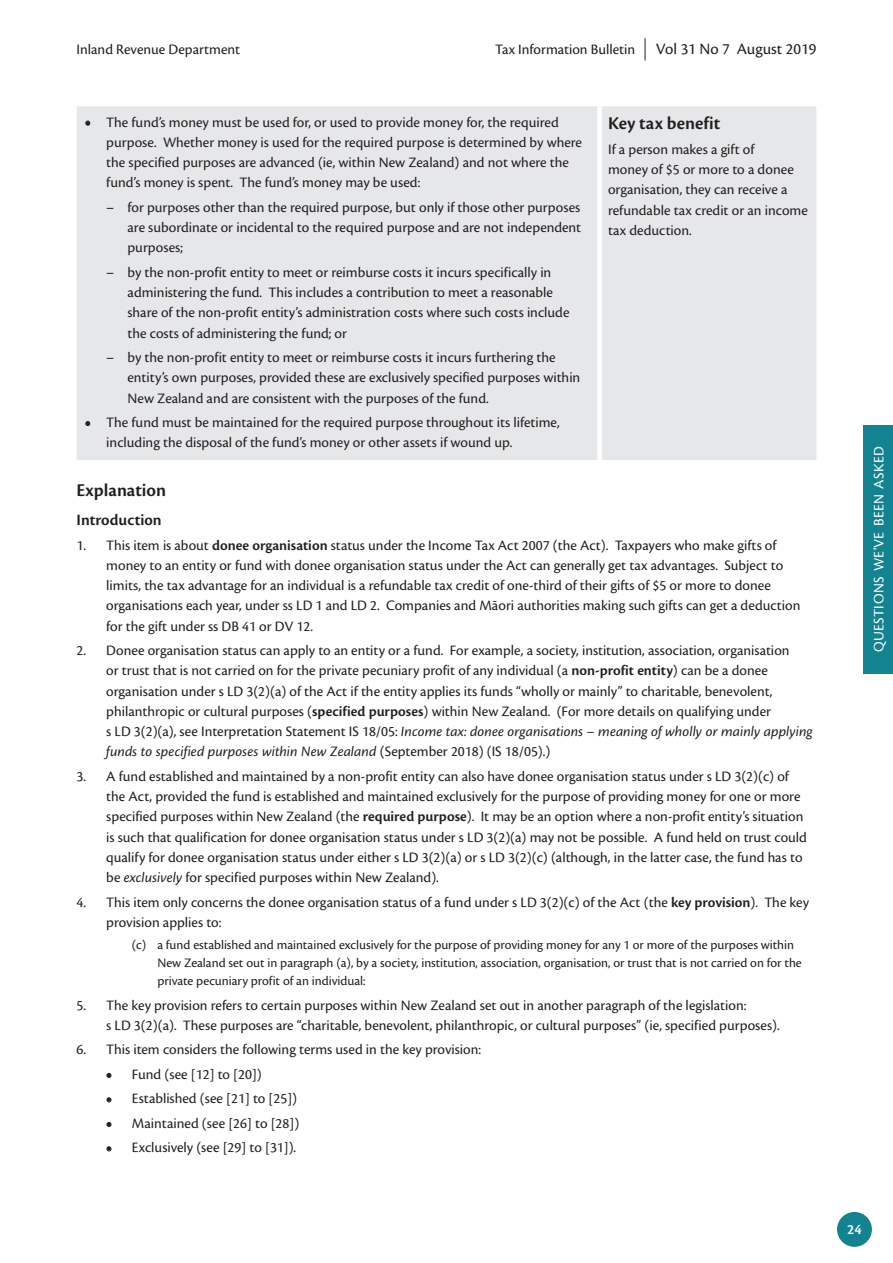
<style>
.page{position:relative;width:893px;height:1263px;background:#fff}
.page>*{position:absolute;margin:0;border:0;box-sizing:border-box;transform-origin:0 0}
.t1{font:600 18.75px "Cronos Pro";color:#231f20}
.t2{font:16.5px "Cronos Pro";color:#231f20}
.t3{font:600 16.5px "Cronos Pro";color:#231f20}
.t4{font:15px/20.2px "Cronos Pro";color:#231f20}
.t5{font:15px "Cronos Pro";letter-spacing:.025em;color:#fff}
.t6{font:600 15px "Cronos Pro";color:#fff}
.t7{font:13.5px/18px "Cronos Pro";color:#231f20}
.s1{font-weight:700}
.s2{font-weight:600}
.s3{font-style:italic}
</style>
<div class="page">
<div style="left:863px;top:425px;width:30px;height:248px;background:#138391"></div>
<div style="left:77px;top:106px;width:739px;height:354px;background:#e6e7e9"></div>
<div style="left:597px;top:106px;width:5px;height:354px;background:#fff"></div>
<svg style="left:85px;top:121px;width:5px;height:4px"></svg>
<svg style="left:85px;top:421px;width:5px;height:5px"></svg>
<svg style="left:107px;top:1073px;width:4px;height:5px"></svg>
<svg style="left:107px;top:1097px;width:4px;height:5px"></svg>
<svg style="left:107px;top:1122px;width:4px;height:5px"></svg>
<svg style="left:107px;top:1146px;width:4px;height:5px"></svg>
<svg style="left:645px;top:38px;width:1px;height:23px"></svg>
<div style="left:837px;top:1212px;width:35px;height:35px;background:#138391;border-radius:50%"></div>
<p class="t4" style="left:77px;top:39px;width:165px">Inland Revenue Department</p>
<p class="t4" style="left:495px;top:39px;width:141px">Tax Information Bulletin</p>
<p class="t2" style="left:656px;top:39px;width:162px">Vol 31 No 7 August 2019</p>
<p class="t4" style="left:106px;top:112px;width:477px;text-indent:-21px"><span class="s1">•</span> The fund’s money must be used for, or used to provide money for, the required purpose. Whether money is used for the required purpose is determined by where the specified purposes are advanced (ie, within New Zealand) and not where the fund’s money is spent. The fund’s money may be used:</p>
<p class="t4" style="left:128px;top:197px;width:455px;text-align:justify;text-indent:-21px">– for purposes other than the required purpose, but only if those other purposes are subordinate or incidental to the required purpose and are not independent purposes;</p>
<p class="t4" style="left:128px;top:262px;width:443px;text-indent:-21px">– by the non-profit entity to meet or reimburse costs it incurs specifically in administering the fund. This includes a contribution to meet a reasonable share of the non-profit entity’s administration costs where such costs include the costs of administering the fund; or</p>
<p class="t4" style="left:128px;top:347px;width:454px;text-indent:-21px">– by the non-profit entity to meet or reimburse costs it incurs furthering the entity’s own purposes, provided these are exclusively specified purposes within<br>New Zealand and are consistent with the purposes of the fund.</p>
<p class="t4" style="left:106px;top:412px;width:455px;text-indent:-21px"><span class="s1">•</span> The fund must be maintained for the required purpose throughout its lifetime, including the disposal of the fund’s money or other assets if wound up.</p>
<p class="t1" style="left:608px;top:113px;width:114px">Key tax benefit</p>
<p class="t4" style="left:608px;top:139px;width:201px">If a person makes a gift of<br>money of $5 or more to a donee organisation, they can receive a refundable tax credit or an income tax deduction.</p>
<p class="t1" style="left:77px;top:480px;width:91px">Explanation</p>
<p class="t3" style="left:77px;top:510px;width:87px">Introduction</p>
<p class="t4" style="left:106px;top:535px;width:696px;text-indent:-30px">1. This item is about <span class="s2">donee organisation</span> status under the Income Tax Act 2007 (the Act). Taxpayers who make gifts of money to an entity or fund with donee organisation status under the Act can generally get tax advantages. Subject to limits, the tax advantage for an individual is a refundable tax credit of one-third of their gifts of $5 or more to donee organisations each year, under ss LD 1 and LD 2. Companies and Māori authorities making such gifts can get a deduction for the gift under ss DB 41 or DV 12.</p>
<p class="t4" style="left:106px;top:640px;width:708px;text-indent:-30px">2. Donee organisation status can apply to an entity or a fund. For example, a society, institution, association, organisation<br>or trust that is not carried on for the private pecuniary profit of any individual (a <span class="s2">non-profit entity</span>) can be a donee organisation under s LD 3(2)(a) of the Act if the entity applies its funds “wholly or mainly” to charitable, benevolent, philanthropic or cultural purposes (<span class="s2">specified purposes</span>) within New Zealand. (For more details on qualifying under<br>s LD 3(2)(a), see Interpretation Statement IS 18/05: <span class="s3">Income tax: donee organisations – meaning of wholly or mainly applying funds to specified purposes within New Zealand</span> (September 2018) (IS 18/05).)</p>
<p class="t4" style="left:106px;top:766px;width:702px;text-indent:-30px">3. A fund established and maintained by a non-profit entity can also have donee organisation status under s LD 3(2)(c) of the Act, provided the fund is established and maintained exclusively for the purpose of providing money for one or more specified purposes within New Zealand (the <span class="s2">required purpose</span>). It may be an option where a non-profit entity’s situation is such that qualification for donee organisation status under s LD 3(2)(a) may not be possible. A fund held on trust could qualify for donee organisation status under either s LD 3(2)(a) or s LD 3(2)(c) (although, in the latter case, the fund has to be <span class="s3">exclusively</span> for specified purposes within New Zealand).</p>
<p class="t4" style="left:106px;top:892px;width:704px;text-indent:-30px">4. This item only concerns the donee organisation status of a fund under s LD 3(2)(c) of the Act (the <span class="s2">key provision</span>). The key provision applies to:</p>
<p class="t7" style="left:157px;top:936px;width:646px;text-indent:-26px">(c) a fund established and maintained exclusively for the purpose of providing money for any 1 or more of the purposes within<br>New Zealand set out in paragraph (a), by a society, institution, association, organisation, or trust that is not carried on for the private pecuniary profit of an individual:</p>
<p class="t4" style="left:106px;top:995px;width:675px;text-indent:-30px">5. The key provision refers to certain purposes within New Zealand set out in another paragraph of the legislation:<br>s LD 3(2) (a). These purposes are “charitable, benevolent, philanthropic, or cultural purposes” (ie, specified purposes).</p>
<p class="t4" style="left:77px;top:1040px;width:406px">6. This item considers the following terms used in the key provision:</p>
<p class="t4" style="left:106px;top:1064px;width:157px"><span class="s1">•</span> Fund (see [12] to [20])</p>
<p class="t4" style="left:106px;top:1089px;width:192px"><span class="s1">•</span> Established (see [21] to [25])</p>
<p class="t4" style="left:106px;top:1113px;width:194px"><span class="s1">•</span> Maintained (see [26] to [28])</p>
<p class="t4" style="left:106px;top:1138px;width:191px"><span class="s1">•</span> Exclusively (see [29] to [31]).</p>
<p class="t5" style="left:870px;top:652px;width:207px;rotate:-90deg">QUESTIONS WE'VE BEEN ASKED</p>
<p class="t6" style="left:847px;top:1220px;width:16px">24</p>
</div>
